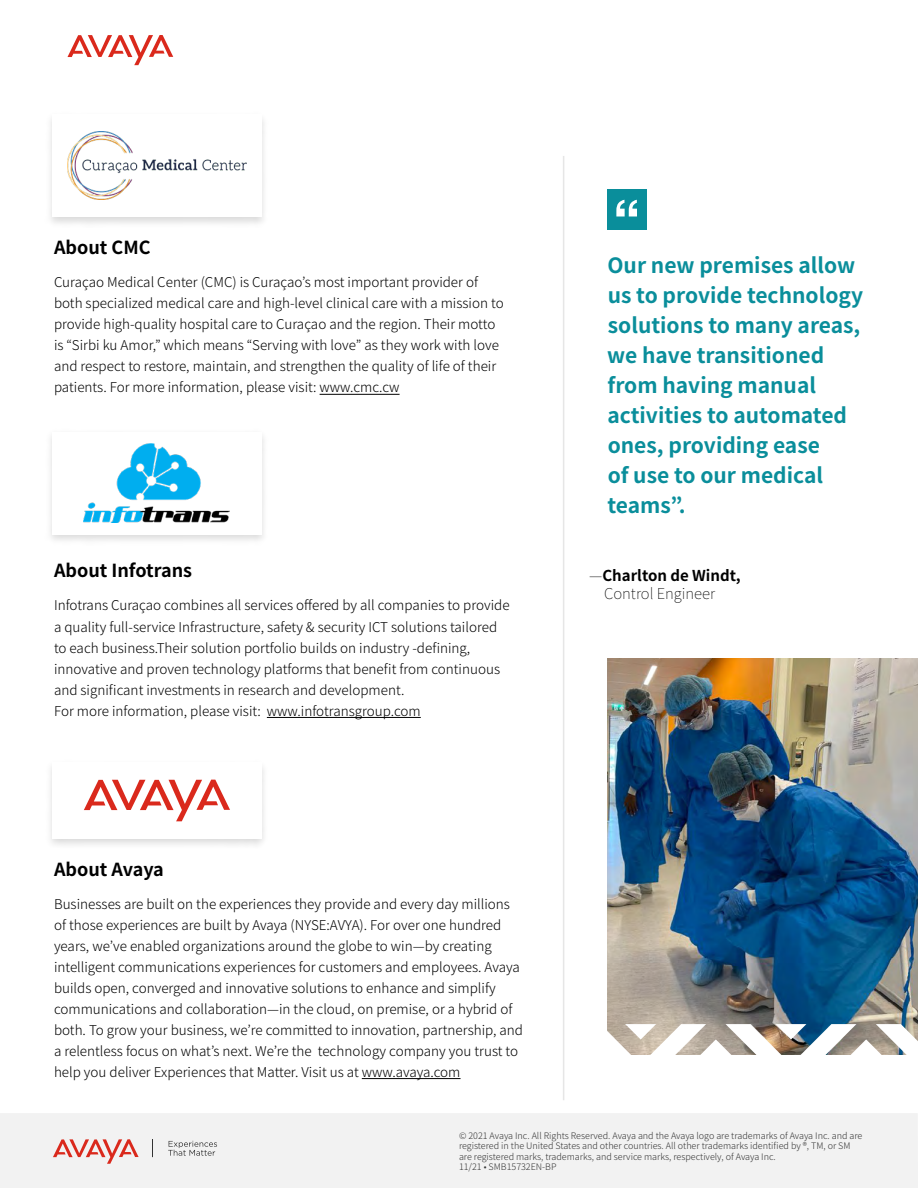
<style>
.page{position:relative;width:918px;height:1188px;background:#fff}
.page>*{position:absolute;margin:0;border:0;box-sizing:border-box;transform-origin:0 0}
.t1{font:700 21px/30px "Noto Sans JP";color:#0a8e9b}
.t2{font:700 18px "Noto Sans JP";color:#000}
.t3{font:100 15px/18px "Noto Sans JP";color:#000}
.t4{font:300 13.5px/21px "Noto Sans JP";color:#000}
.t5{font:300 9px/10.5px "Noto Sans JP";color:#333}
.s1{font-weight:700}
</style>
<div class="page">
<div style="left:45px;top:110px;width:224px;height:118px;background:#000;opacity:.15"></div>
<div style="left:52px;top:114px;width:210px;height:103px;background:#fff"></div>
<div style="left:45px;top:428px;width:224px;height:118px;background:#000;opacity:.15"></div>
<div style="left:52px;top:432px;width:210px;height:102px;background:#fff"></div>
<div style="left:45px;top:759px;width:224px;height:91px;background:#000;opacity:.15"></div>
<div style="left:52px;top:762px;width:210px;height:77px;background:#fff"></div>
<hr style="left:320px;top:394px;width:80px;height:1px;background:#000">
<hr style="left:267px;top:717px;width:154px;height:1px;background:#000">
<hr style="left:362px;top:1078px;width:99px;height:1px;background:#000">
<img style="left:608px;top:658px;width:310px;height:366px">
<svg style="left:607px;top:1024px;width:311px;height:31px"></svg>
<div style="left:608px;top:189px;width:39px;height:40px;background:#0a8e9b"></div>
<svg style="left:616px;top:200px;width:21px;height:16px"></svg>
<hr style="left:563px;top:156px;width:1px;height:944px;background:#e6e6e6">
<img style="left:68px;top:131px;width:178px;height:68px">
<img style="left:84px;top:443px;width:146px;height:80px">
<svg style="left:67px;top:35px;width:106px;height:30px"></svg>
<div style="left:0;top:1113px;width:918px;height:75px;background:#f2f2f2"></div>
<svg style="left:53px;top:1139px;width:86px;height:25px"></svg>
<svg style="left:168px;top:1141px;width:49px;height:15px"></svg>
<svg style="left:84px;top:780px;width:146px;height:41px"></svg>
<h2 class="t2" style="left:54px;top:238px;width:98px">About CMC</h2>
<p class="t4" style="left:54px;top:272px;width:451px">Curaçao Medical Center (CMC) is Curaçao’s most important provider of both specialized medical care and high-level clinical care with a mission to provide high-quality hospital care to Curaçao and the region. Their motto is “Sirbi ku Amor,” which means “Serving with love” as they work with love and respect to restore, maintain, and strengthen the quality of life of their patients. For more information, please visit: www.cmc.cw</p>
<h2 class="t2" style="left:54px;top:561px;width:140px">About Infotrans</h2>
<p class="t4" style="left:54px;top:595px;width:457px">Infotrans Curaçao combines all services offered by all companies to provide a quality full-service Infrastructure, safety &amp; security ICT solutions tailored to each business.Their solution portfolio builds on industry -defining, innovative and proven technology platforms that benefit from continuous and significant investments in research and development.<br>For more information, please visit: www.infotransgroup.com</p>
<h2 class="t2" style="left:54px;top:859px;width:111px">About Avaya</h2>
<p class="t4" style="left:54px;top:893px;width:471px">Businesses are built on the experiences they provide and every day millions of those experiences are built by Avaya (NYSE:AVYA). For over one hundred years, we’ve enabled organizations around the globe to win—by creating intelligent communications experiences for customers and employees. Avaya builds open, converged and innovative solutions to enhance and simplify communications and collaboration—in the cloud, on premise, or a hybrid of both. To grow your business, we’re committed to innovation, partnership, and a relentless focus on what’s next. We’re the technology company you trust to help you deliver Experiences that Matter. Visit us at www.avaya.com</p>
<h1 class="t1" style="left:607px;top:251px;width:258px">Our new premises allow us to provide technology solutions to many areas, we have transitioned from having manual activities to automated ones, providing ease<br>of use to our medical teams”.</h1>
<p class="t3" style="left:604px;top:567px;width:138px;text-indent:-15px">—<span class="s1">Charlton de Windt,<br></span>Control Engineer</p>
<p class="t5" style="left:459px;top:1130px;width:405px">© 2021 Avaya Inc. All Rights Reserved. Avaya and the Avaya logo are trademarks of Avaya Inc. and are registered in the United States and other countries. All other trademarks identified by ®, TM, or SM are registered marks, trademarks, and service marks, respectively, of Avaya Inc.<br>11/21 • SMB15732EN-BP</p>
</div>
